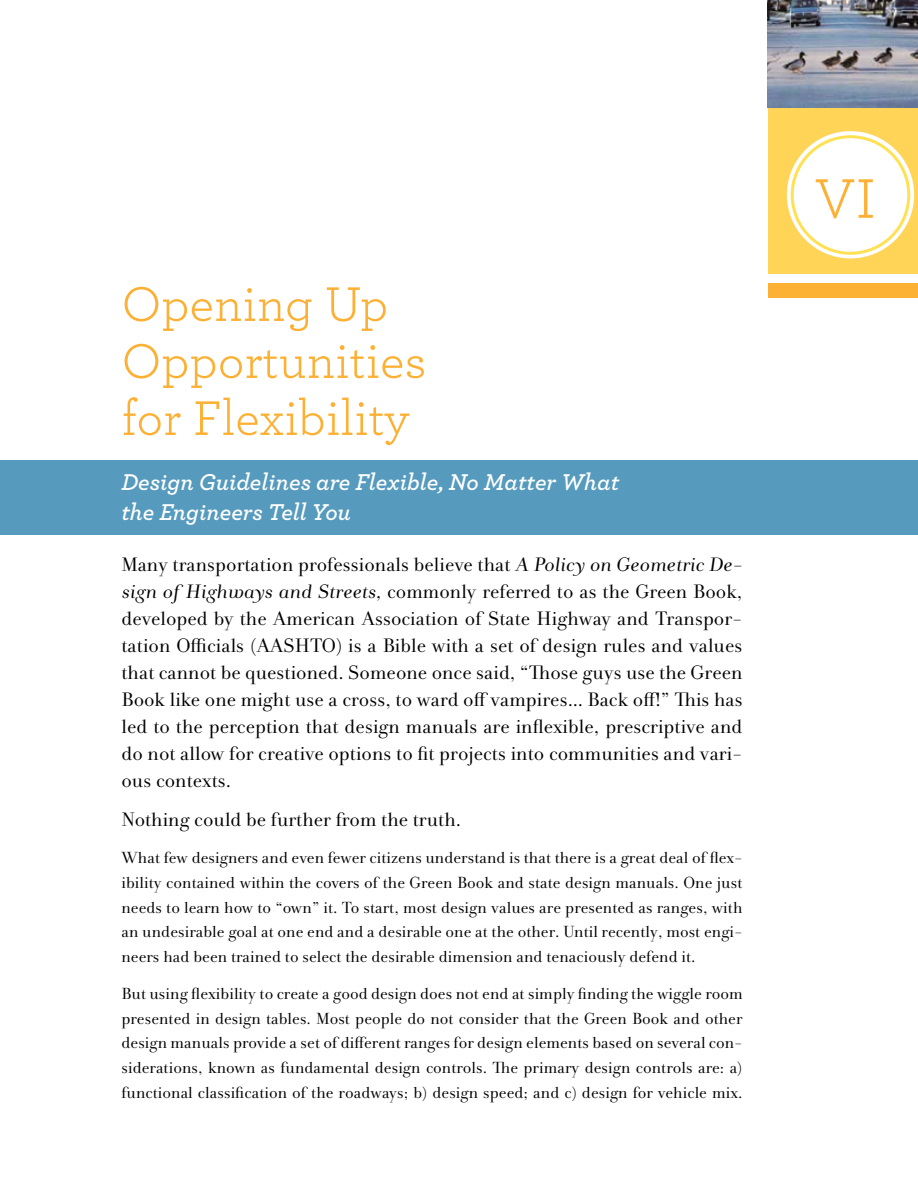
<style>
.page{position:relative;width:918px;height:1188px;background:#fff}
.page>*{position:absolute;margin:0;border:0;box-sizing:border-box;transform-origin:0 0}
.t1{font:58.5px "Archer";color:#fcb034}
.t2{font:51px/57px "Archer";color:#fcb034}
.t3{font:italic 600 24px/30px "Archer";color:#fff}
.t4{font:19.95px/27px "Andrade Pro";color:#000;text-align:justify}
.t5{font:16.5px/24.8px "Andrade Pro";color:#000;text-align:justify}
.s1{font-style:italic}
</style>
<div class="page">
<div style="left:768px;top:108px;width:150px;height:165px;background:#ffd457"></div>
<div style="left:769px;top:284px;width:149px;height:14px;background:#fcb034"></div>
<div style="left:0;top:461px;width:918px;height:74px;background:#569bbe"></div>
<div style="left:787px;top:131px;width:127px;height:127px;background:#fff;border-radius:50%"></div>
<div style="left:791px;top:135px;width:119px;height:120px;border:3px solid #ffe153;border-radius:50%"></div>
<img style="left:767px;top:0;width:151px;height:108px">
<h2 class="t2" style="left:122px;top:273px;width:306px">Opening Up<br>Opportunities for Flexibility</h2>
<h3 class="t3" style="left:122px;top:465px;width:499px">Design Guidelines are Flexible, No Matter What the Engineers Tell You</h3>
<p class="t4" style="left:122px;top:554px;width:623px">Many transportation professionals believe that <span class="s1">A Policy on Geometric De&shy;sign ofHighways and Streets,</span> commonly referred to as the Green Book, developed by the American Association of State Highway and Transpor&shy;tation Officials (AASHTO) is a Bible with a set of design rules and values that cannot be questioned. Someone once said, “!ose guys use the Green Book like one might use a cross, to ward off vampires… Back off!” !is has led to the perception that design manuals are inflexible, prescriptive and do not allow for creative options to fit projects into communities and vari&shy;ous contexts.</p>
<p class="t4" style="left:122px;top:809px;width:341px">Nothing could be further from the truth.</p>
<p class="t5" style="left:122px;top:847px;width:623px">What few designers and even fewer citizens understand is that there is a great deal of flex&shy;ibility contained within the covers of the Green Book and state design manuals. One just needs to learn how to “own” it. To start, most design values are presented as ranges, with an undesirable goal at one end and a desirable one at the other. Until recently, most engi&shy;neers had been trained to select the desirable dimension and tenaciously defend it.</p>
<p class="t5" style="left:122px;top:983px;width:623px">But using flexibility to create a good design does not end at simply finding the wiggle room presented in design tables. Most people do not consider that the Green Book and other design manuals provide a set of different ranges for design elements based on several con&shy;siderations, known as fundamental design controls. !e primary design controls are: a) functional classification of the roadways; b) design speed; and c) design for vehicle mix.</p>
<h1 class="t1" style="left:815px;top:158px;width:63px">VI</h1>
</div>
